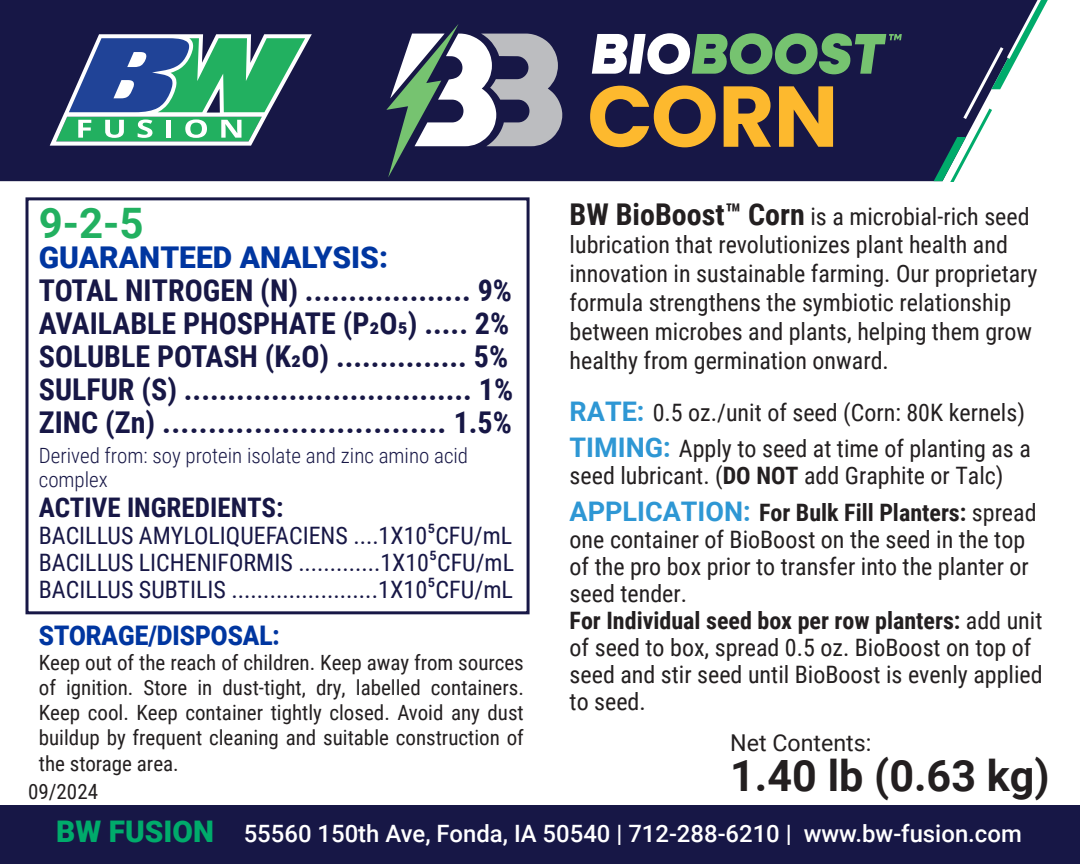
<style>
.page{position:relative;width:1080px;height:864px;background:#fff}
.page>*{position:absolute;margin:0;border:0;box-sizing:border-box;transform-origin:0 0}
.t1{font:700 43.2px "Roboto";color:#231f20}
.t2{font:700 42px "Roboto";color:#22b060}
.t3{font:700 30px/33px "Roboto Condensed";color:#171746}
.t4{font:900 30px "Roboto";color:#0036a0}
.t5{font:700 27px "Roboto Condensed";color:#171746}
.t6{font:900 27px "Roboto";color:#0036a0;scale:.9 1}
.t7{font:24px/27px "Roboto Condensed";color:#231f20}
.t8{font:24px/27px "Roboto Condensed";color:#171746;text-align:justify}
.t9{font:500 24px "Roboto";color:#fff}
.t10{font:23.1px "Roboto";color:#231f20}
.t11{font:21px/25.2px "Roboto Condensed";color:#231f20;text-align:justify}
.t12{font:300 21px/24px "Roboto Condensed";color:#171746}
.s1{font-weight:700;font-size:30px}
.s2{font-family:"Roboto";font-weight:700;font-size:27px;color:#2e97d4}
.s3{font-weight:700}
.s4{font-weight:900;font-size:29.7px;color:#00ab6b}
</style>
<div class="page">
<div style="left:0;top:805px;width:1080px;height:59px;background:#171746"></div>
<div style="left:0;top:0;width:931px;height:181px;background:#171746"></div>
<svg style="left:931px;top:0;width:117px;height:181px"></svg>
<svg style="left:50px;top:34px;width:262px;height:112px"></svg>
<div style="left:26px;top:197px;width:504px;height:417px;border:3px solid #171746"></div>
<svg style="left:592px;top:33px;width:310px;height:41px"></svg>
<svg style="left:590px;top:86px;width:126px;height:61px"></svg>
<svg style="left:724px;top:86px;width:47px;height:61px"></svg>
<svg style="left:779px;top:86px;width:54px;height:61px"></svg>
<svg style="left:386px;top:24px;width:176px;height:154px"></svg>
<h2 class="t2" style="left:39px;top:194px;width:106px">9-2-5</h2>
<p class="t4" style="left:39px;top:236px;width:351px">GUARANTEED ANALYSIS:</p>
<p class="t3" style="left:39px;top:273px;width:476px">TOTAL NITROGEN (N) ................... 9% AVAILABLE PHOSPHATE (P2O5) ..... 2% SOLUBLE POTASH (K2O) ............... 5% SULFUR (S) ................................. 1% ZINC (Zn) ............................... 1.5%</p>
<p class="t12" style="left:39px;top:443px;width:431px">Derived from: soy protein isolate and zinc amino acid complex</p>
<p class="t5" style="left:39px;top:488px;width:246px">ACTIVE INGREDIENTS:</p>
<p class="t8" style="left:39px;top:521px;width:477px">BACILLUS AMYLOLIQUEFACIENS ....1X105CFU/mL BACILLUS LICHENIFORMIS .............1X105CFU/mL BACILLUS SUBTILIS .......................1X105CFU/mL</p>
<p class="t6" style="left:39px;top:616px;width:269px">STORAGE/DISPOSAL:</p>
<p class="t11" style="left:39px;top:649px;width:487px">Keep out of the reach of children. Keep away from sources of ignition. Store in dust-tight, dry, labelled containers.<br>Keep cool. Keep container tightly closed. Avoid any dust buildup by frequent cleaning and suitable construction of the storage area.</p>
<p class="t11" style="left:28px;top:778px;width:72px">09/2024</p>
<p class="t7" style="left:570px;top:201px;width:469px;line-height:28.8px"><span class="s1">BW BioBoost™ Corn</span> is a microbial-rich seed lubrication that revolutionizes plant health and innovation in sustainable farming. Our proprietary formula strengthens the symbiotic relationship between microbes and plants, helping them grow healthy from germination onward.</p>
<p class="t7" style="left:570px;top:394px;width:463px;line-height:35.7px"><span class="s2">RATE:</span> 0.5 oz./unit of seed (Corn: 80K kernels)<br><span class="s2">TIMING:</span> Apply to seed at time of planting as a</p>
<p class="t7" style="left:570px;top:456px;width:469px;line-height:36.9px">seed lubricant. (<span class="s3">DO NOT</span> add Graphite or Talc)<br><span class="s2">APPLICATION:</span> <span class="s3">For Bulk Fill Planters:</span> spread</p>
<p class="t7" style="left:570px;top:525px;width:475px">one container of BioBoost on the seed in the top of the pro box prior to transfer into the planter or seed tender.<br><span class="s3">For Individual seed box per row planters:</span> add unit of seed to box, spread 0.5 oz. BioBoost on top of seed and stir seed until BioBoost is evenly applied to seed.</p>
<p class="t10" style="left:730px;top:727px;width:143px">Net Contents:</p>
<h1 class="t1" style="left:730px;top:745px;width:321px">1.40 lb (0.63 kg)</h1>
<p class="t9" style="left:56px;top:816px;width:967px"><span class="s4">BW FUSION</span> 55560 150th Ave, Fonda, IA 50540 | 712-288-6210 | www.bw-fusion.com</p>
</div>
